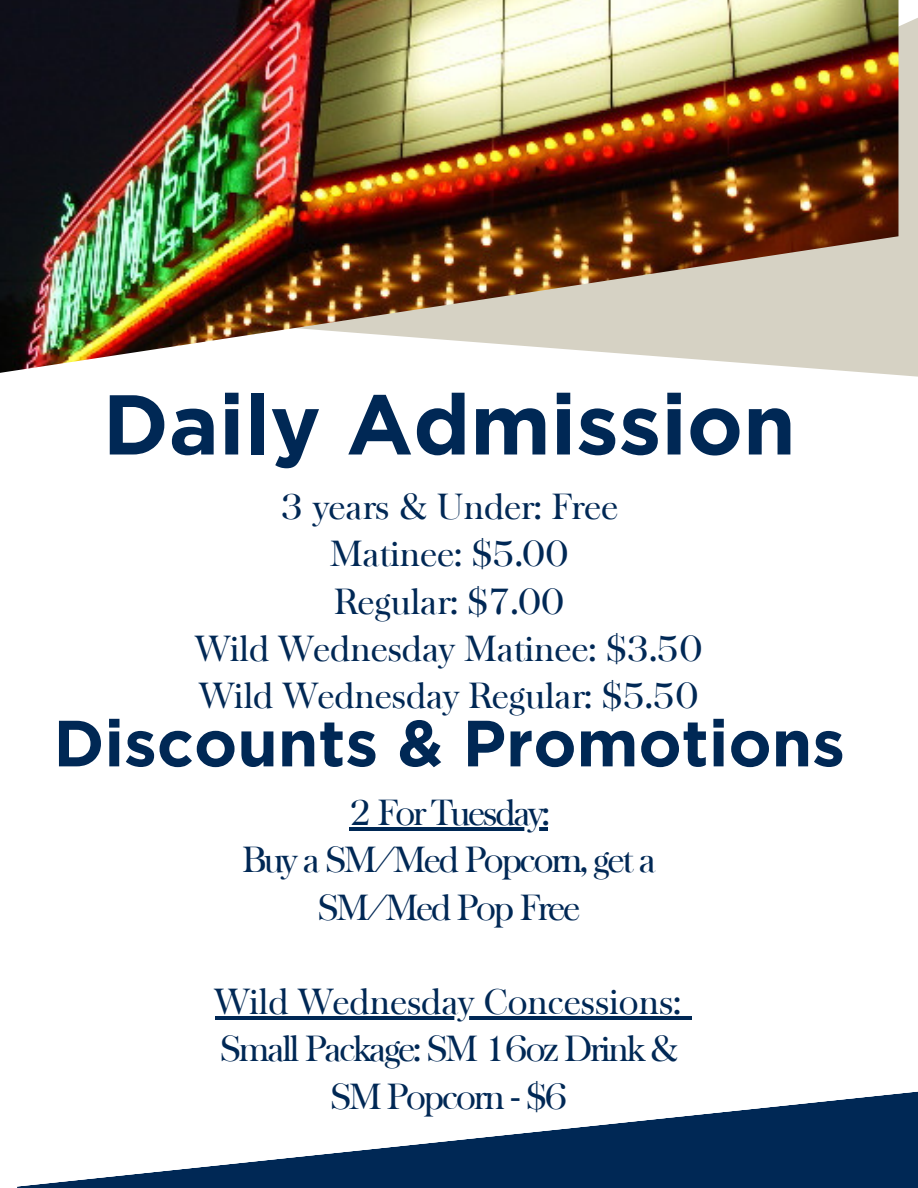
<style>
.page{position:relative;width:918px;height:1188px;background:#fff}
.page>*{position:absolute;margin:0;border:0;box-sizing:border-box;transform-origin:0 0}
.t1{font:700 84.6px "Gotham";color:#002855}
.t2{font:700 65.1px "Gotham";color:#002855}
.t3{font:34.5px "Baskerville";color:#002855}
.t4{font:34.5px/47.2px "Baskerville";letter-spacing:-.06em;color:#002855;text-align:center}
</style>
<div class="page">
<svg style="left:17px;top:1091px;width:901px;height:97px;fill:#002855"></svg>
<div style="left:874px;top:18px;width:44px;height:359px;background:#d6d2c4"></div>
<img style="left:0;top:0;width:899px;height:373px">
<hr style="left:349px;top:827px;width:199px;height:4px;background:#002855">
<hr style="left:215px;top:1016px;width:466px;height:4px;background:#002855">
<hr style="left:681px;top:1016px;width:10px;height:4px;background:#002855">
<p class="t1" style="left:103px;top:387px;width:695px">Daily Admission</p>
<p class="t3" style="left:280px;top:486px;width:339px">3 years &amp; Under: Free</p>
<p class="t3" style="left:330px;top:533px;width:240px">Matinee: $5.00</p>
<p class="t3" style="left:334px;top:580px;width:232px">Regular: $7.00</p>
<p class="t3" style="left:196px;top:627px;width:508px">Wild Wednesday Matinee: $3.50</p>
<p class="t3" style="left:200px;top:675px;width:500px">Wild Wednesday Regular: $5.50</p>
<p class="t2" style="left:53px;top:714px;width:793px">Discounts &amp; Promotions</p>
<p class="t4" style="left:349px;top:790px;width:202px">2 For Tuesday:</p>
<p class="t4" style="left:242px;top:837px;width:415px">Buy a SM/Med Popcorn, get a<br>SM/Med Pop Free</p>
<p class="t3" style="left:215px;top:981px;width:468px">Wild Wednesday Concessions:</p>
<p class="t4" style="left:220px;top:1026px;width:459px">Small Package: SM 16oz Drink &amp;</p>
<p class="t4" style="left:331px;top:1073px;width:238px">SM Popcorn - $6</p>
</div>
